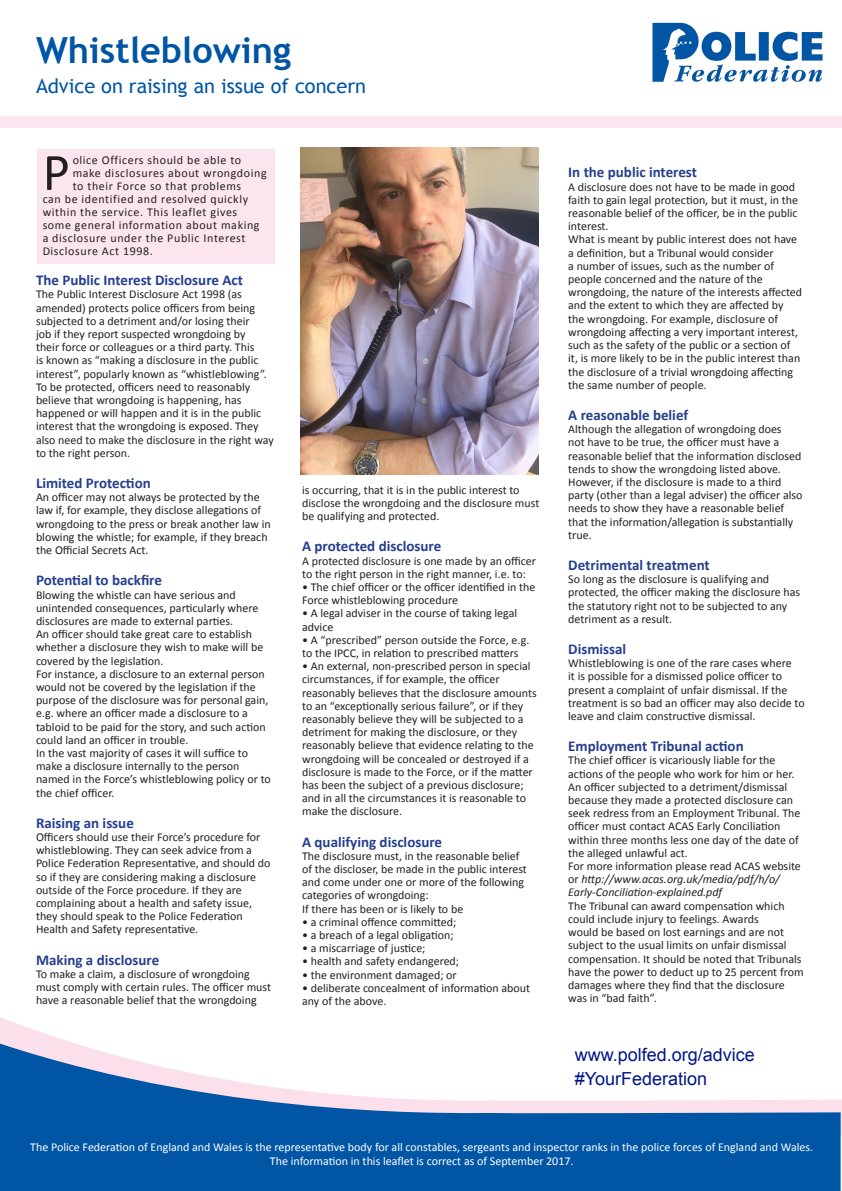
<style>
.page{position:relative;width:842px;height:1191px;background:#fff}
.page>*{position:absolute;margin:0;border:0;box-sizing:border-box;transform-origin:0 0}
.t1{font:53px "Calibri";color:#231f20}
.t2{font:700 36px "Trebuchet MS";color:#0055a5}
.t3{font:20px "Trebuchet MS";color:#0055a5}
.t4{font:18px "Arial";color:#011689}
.t5{font:700 15px "Calibri";color:#253f8e}
.t6{font:12px/13.2px "Calibri";color:#231f20}
.t7{font:12px "Calibri";letter-spacing:.05em;color:#231f20}
.t8{font:12px "Calibri";color:#fff}
.t9{font:italic 12px/13.2px "Calibri";color:#231f20}
.s1{font-style:normal}
</style>
<div class="page">
<img style="left:652px;top:22px;width:172px;height:61px">
<div style="left:0;top:116px;width:842px;height:11px;background:#fbe6ef"></div>
<div style="left:37px;top:149px;width:238px;height:115px;background:#fbe6ef"></div>
<img style="left:300px;top:148px;width:239px;height:327px">
<svg style="left:0;top:1017px;width:842px;height:118px"></svg>
<svg style="left:0;top:1043px;width:841px;height:148px;fill:#0155a5"></svg>
<p class="t2" style="left:36px;top:27px;width:257px">Whistleblowing</p>
<p class="t3" style="left:36px;top:74px;width:332px">Advice on raising an issue of concern</p>
<p class="t1" style="left:43px;top:139px;width:29px">P</p>
<p class="t7" style="left:73px;top:152px;width:170px">olice Officers should be able to</p>
<p class="t7" style="left:73px;top:165px;width:195px">make disclosures about wrongdoing</p>
<p class="t7" style="left:73px;top:178px;width:170px">to their Force so that problems</p>
<p class="t7" style="left:43px;top:191px;width:207px">can be identified and resolved quickly</p>
<p class="t7" style="left:43px;top:204px;width:196px">within the service. This leaflet gives</p>
<p class="t7" style="left:43px;top:217px;width:218px">some general information about making</p>
<p class="t7" style="left:43px;top:230px;width:204px">a disclosure under the Public Interest</p>
<p class="t7" style="left:43px;top:243px;width:112px">Disclosure Act 1998.</p>
<p class="t5" style="left:36px;top:271px;width:208px">The Public Interest Disclosure Act</p>
<p class="t6" style="left:36px;top:288px;width:239px">The Public Interest Disclosure Act 1998 (as amended) protects police officers from being subjected to a detriment and/or losing their<br>job if they report suspected wrongdoing by<br>their force or colleagues or a third party. This<br>is known as “making a disclosure in the public interest”, popularly known as “whistleblowing”.<br>To be protected, officers need to reasonably believe that wrongdoing is happening, has happened or will happen and it is in the public interest that the wrongdoing is exposed. They also need to make the disclosure in the right way to the right person.</p>
<p class="t5" style="left:36px;top:473px;width:116px">Limited Protection</p>
<p class="t6" style="left:36px;top:491px;width:236px">An officer may not always be protected by the law if, for example, they disclose allegations of wrongdoing to the press or break another law in blowing the whistle; for example, if they breach the Official Secrets Act.</p>
<p class="t5" style="left:36px;top:571px;width:128px">Potential to backfire</p>
<p class="t6" style="left:36px;top:588px;width:224px">Blowing the whistle can have serious and unintended consequences, particularly where disclosures are made to external parties.</p>
<p class="t6" style="left:36px;top:627px;width:229px">An officer should take great care to establish whether a disclosure they wish to make will be covered by the legislation.</p>
<p class="t6" style="left:36px;top:667px;width:234px">For instance, a disclosure to an external person would not be covered by the legislation if the purpose of the disclosure was for personal gain, e.g. where an officer made a disclosure to a tabloid to be paid for the story, and such action could land an officer in trouble.</p>
<p class="t6" style="left:36px;top:746px;width:236px">In the vast majority of cases it will suffice to make a disclosure internally to the person named in the Force’s whistleblowing policy or to the chief officer.</p>
<p class="t5" style="left:36px;top:813px;width:99px">Raising an issue</p>
<p class="t6" style="left:36px;top:830px;width:236px">Officers should use their Force’s procedure for whistleblowing. They can seek advice from a Police Federation Representative, and should do so if they are considering making a disclosure outside of the Force procedure. If they are complaining about a health and safety issue, they should speak to the Police Federation Health and Safety representative.</p>
<p class="t5" style="left:36px;top:950px;width:125px">Making a disclosure</p>
<p class="t6" style="left:36px;top:967px;width:237px">To make a claim, a disclosure of wrongdoing must comply with certain rules. The officer must have a reasonable belief that the wrongdoing</p>
<p class="t6" style="left:302px;top:483px;width:239px">is occurring, that it is in the public interest to disclose the wrongdoing and the disclosure must be qualifying and protected.</p>
<p class="t5" style="left:302px;top:537px;width:141px">A protected disclosure</p>
<p class="t6" style="left:302px;top:554px;width:235px">A protected disclosure is one made by an officer to the right person in the right manner, i.e. to:</p>
<p class="t6" style="left:302px;top:580px;width:235px">• The chief officer or the officer identified in the<br>Force whistleblowing procedure</p>
<p class="t6" style="left:302px;top:607px;width:217px">• A legal adviser in the course of taking legal advice</p>
<p class="t6" style="left:302px;top:633px;width:229px">• A “prescribed” person outside the Force, e.g. to the IPCC, in relation to prescribed matters</p>
<p class="t6" style="left:302px;top:659px;width:236px">• An external, non-prescribed person in special circumstances, if for example, the officer reasonably believes that the disclosure amounts to an “exceptionally serious failure”, or if they reasonably believe they will be subjected to a detriment for making the disclosure, or they reasonably believe that evidence relating to the wrongdoing will be concealed or destroyed if a disclosure is made to the Force, or if the matter has been the subject of a previous disclosure; and in all the circumstances it is reasonable to make the disclosure.</p>
<p class="t5" style="left:302px;top:832px;width:141px">A qualifying disclosure</p>
<p class="t6" style="left:302px;top:849px;width:226px">The disclosure must, in the reasonable belief of the discloser, be made in the public interest and come under one or more of the following categories of wrongdoing:</p>
<p class="t6" style="left:302px;top:902px;width:163px">If there has been or is likely to be</p>
<p class="t6" style="left:302px;top:915px;width:156px">• a criminal offence committed;</p>
<p class="t6" style="left:302px;top:928px;width:153px">• a breach of a legal obligation;</p>
<p class="t6" style="left:302px;top:941px;width:125px">• a miscarriage of justice;</p>
<p class="t6" style="left:302px;top:955px;width:159px">• health and safety endangered;</p>
<p class="t6" style="left:302px;top:968px;width:156px">• the environment damaged; or</p>
<p class="t6" style="left:302px;top:981px;width:230px">• deliberate concealment of information about any of the above.</p>
<p class="t5" style="left:568px;top:163px;width:130px">In the public interest</p>
<p class="t6" style="left:568px;top:180px;width:231px">A disclosure does not have to be made in good faith to gain legal protection, but it must, in the reasonable belief of the officer, be in the public interest.</p>
<p class="t6" style="left:568px;top:233px;width:235px">What is meant by public interest does not have a definition, but a Tribunal would consider<br>a number of issues, such as the number of people concerned and the nature of the wrongdoing, the nature of the interests affected and the extent to which they are affected by the wrongdoing. For example, disclosure of wrongdoing affecting a very important interest, such as the safety of the public or a section of it, is more likely to be in the public interest than the disclosure of a trivial wrongdoing affecting the same number of people.</p>
<p class="t5" style="left:568px;top:405px;width:121px">A reasonable belief</p>
<p class="t6" style="left:568px;top:422px;width:236px">Although the allegation of wrongdoing does<br>not have to be true, the officer must have a reasonable belief that the information disclosed tends to show the wrongdoing listed above.<br>However, if the disclosure is made to a third party (other than a legal adviser) the officer also needs to show they have a reasonable belief that the information/allegation is substantially true.</p>
<p class="t5" style="left:568px;top:555px;width:143px">Detrimental treatment</p>
<p class="t6" style="left:568px;top:572px;width:233px">So long as the disclosure is qualifying and protected, the officer making the disclosure has the statutory right not to be subjected to any detriment as a result.</p>
<p class="t5" style="left:568px;top:639px;width:60px">Dismissal</p>
<p class="t6" style="left:568px;top:656px;width:238px">Whistleblowing is one of the rare cases where<br>it is possible for a dismissed police officer to present a complaint of unfair dismissal. If the treatment is so bad an officer may also decide to leave and claim constructive dismissal.</p>
<p class="t5" style="left:568px;top:736px;width:177px">Employment Tribunal action</p>
<p class="t6" style="left:568px;top:754px;width:234px">The chief officer is vicariously liable for the actions of the people who work for him or her.<br>An officer subjected to a detriment/dismissal because they made a protected disclosure can seek redress from an Employment Tribunal. The officer must contact ACAS Early Conciliation within three months less one day of the date of the alleged unlawful act.</p>
<p class="t9" style="left:568px;top:859px;width:234px"><span class="s1">For more information please read ACAS website or</span> http://www.acas.org.uk/media/pdf/h/o/<br>Early-Conciliation-explained.pdf</p>
<p class="t6" style="left:568px;top:899px;width:237px">The Tribunal can award compensation which could include injury to feelings. Awards<br>would be based on lost earnings and are not subject to the usual limits on unfair dismissal compensation. It should be noted that Tribunals have the power to deduct up to 25 percent from damages where they find that the disclosure was in “bad faith”.</p>
<p class="t4" style="left:575px;top:1042px;width:182px">www.polfed.org/advice</p>
<p class="t4" style="left:575px;top:1066px;width:134px">#YourFederation</p>
<p class="t8" style="left:30px;top:1139px;width:784px">The Police Federation of England and Wales is the representative body for all constables, sergeants and inspector ranks in the police forces of England and Wales.</p>
<p class="t8" style="left:270px;top:1153px;width:305px">The information in this leaflet is correct as of September 2017.</p>
</div>
